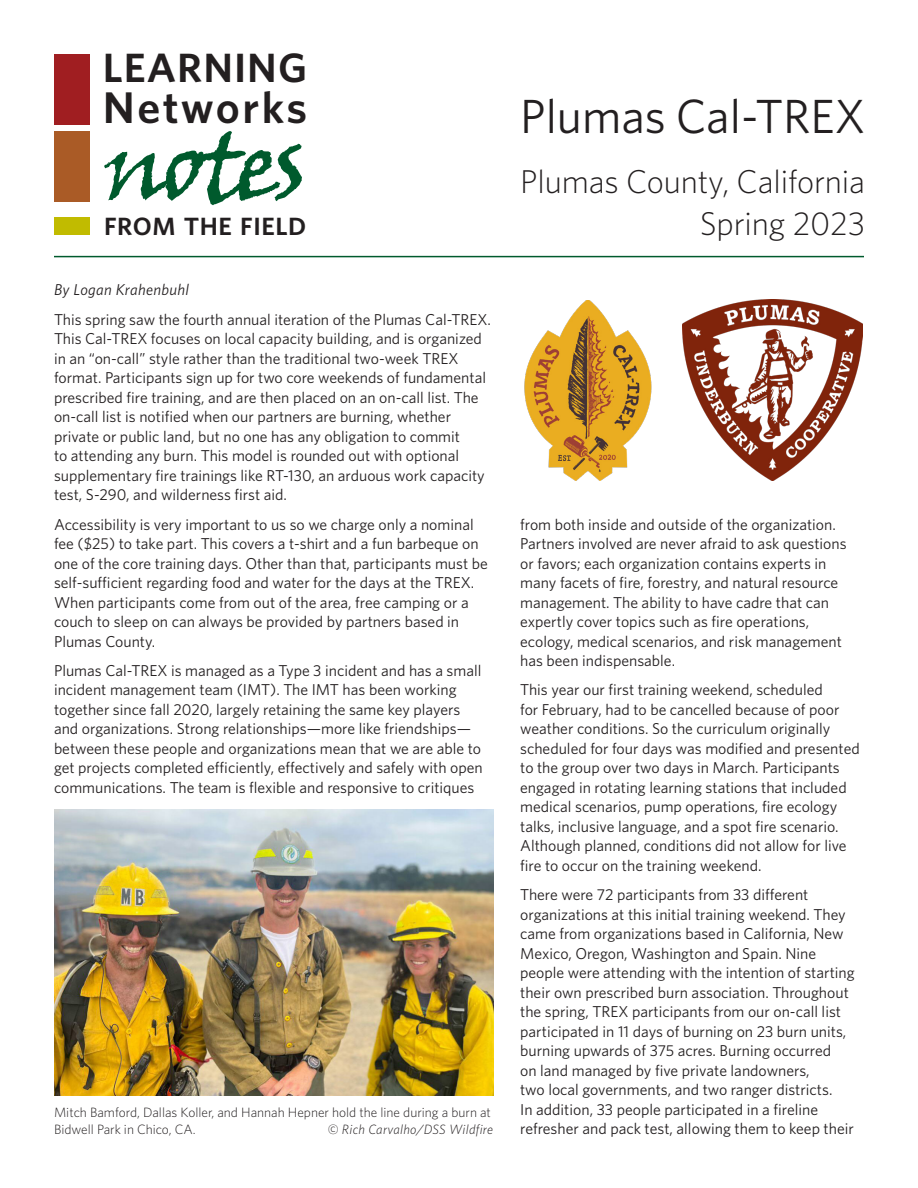
<style>
.page{position:relative;width:918px;height:1188px;background:#fff}
.page>*{position:absolute;margin:0;border:0;box-sizing:border-box;transform-origin:0 0}
.t1{font:99px "Viner Hand ITC";color:#005a2d}
.t2{font:48px "Whitney";color:#231f20}
.t3{font:600 44.4px "Whitney";letter-spacing:.055em;color:#231f20}
.t4{font:600 40.95px "Whitney";letter-spacing:.025em;color:#231f20}
.t5{font:300 33px/42px "Whitney";letter-spacing:-.005em;color:#231f20;text-align:right}
.t6{font:600 25.05px "Whitney";letter-spacing:.02em;color:#231f20}
.t7{font:15.75px/19.5px "Whitney";color:#231f20}
.t8{font:italic 15.75px "Whitney";letter-spacing:.02em;color:#231f20}
.t9{font:300 13.5px/17.2px "Whitney";color:#231f20}
.t10{font:italic 300 13.5px "Whitney";letter-spacing:.02em;color:#231f20}
.s1{font-style:normal}
</style>
<div class="page">
<hr style="left:54px;top:256px;width:810px;height:1px;background:#005a2d">
<div style="left:54px;top:54px;width:36px;height:70px;background:#a01e21"></div>
<div style="left:54px;top:131px;width:36px;height:71px;background:#aa5b26"></div>
<div style="left:54px;top:218px;width:36px;height:17px;background:#c1bb00"></div>
<img style="left:524px;top:300px;width:128px;height:180px">
<img style="left:54px;top:809px;width:439px;height:287px">
<img style="left:683px;top:300px;width:180px;height:180px">
<p class="t4" style="left:103px;top:41px;width:206px">LEARNING</p>
<p class="t3" style="left:103px;top:78px;width:206px">Networks</p>
<p class="t1" style="left:102px;top:105px;width:206px;rotate:-1deg">notes</p>
<p class="t6" style="left:104px;top:210px;width:204px">FROM THE FIELD</p>
<p class="t8" style="left:54px;top:279px;width:136px">By Logan Krahenbuhl</p>
<p class="t7" style="left:54px;top:309px;width:438px">This spring saw the fourth annual iteration of the Plumas Cal-TREX.<br>This Cal-TREX focuses on local capacity building, and is organized in an “on-call” style rather than the traditional two-week TREX format. Participants sign up for two core weekends of fundamental prescribed fire training, and are then placed on an on-call list. The on-call list is notified when our partners are burning, whether private or public land, but no one has any obligation to commit<br>to attending any burn. This model is rounded out with optional supplementary fire trainings like RT-130, an arduous work capacity test, S-290, and wilderness first aid.</p>
<p class="t7" style="left:54px;top:514px;width:435px">Accessibility is very important to us so we charge only a nominal fee ($25) to take part. This covers a t-shirt and a fun barbeque on one of the core training days. Other than that, participants must be self-sufficient regarding food and water for the days at the TREX.<br>When participants come from out of the area, free camping or a couch to sleep on can always be provided by partners based in Plumas County.</p>
<p class="t7" style="left:54px;top:660px;width:430px">Plumas Cal-TREX is managed as a Type 3 incident and has a small incident management team (IMT). The IMT has been working together since fall 2020, largely retaining the same key players and organizations. Strong relationships—more like friendships— between these people and organizations mean that we are able to get projects completed efficiently, effectively and safely with open communications. The team is flexible and responsive to critiques</p>
<p class="t9" style="left:54px;top:1103px;width:439px">Mitch Bamford, Dallas Koller, and Hannah Hepner hold the line during a burn at<br>Bidwell Park in Chico, CA.</p>
<p class="t10" style="left:328px;top:1120px;width:167px"><span class="s1">©</span> Rich Carvalho/DSS Wildfire</p>
<p class="t2" style="left:520px;top:84px;width:347px">Plumas Cal-TREX</p>
<p class="t5" style="left:520px;top:159px;width:347px">Plumas County, California<br>Spring 2023</p>
<p class="t7" style="left:520px;top:514px;width:328px">from both inside and outside of the organization.<br>Partners involved are never afraid to ask questions or favors; each organization contains experts in many facets of fire, forestry, and natural resource management. The ability to have cadre that can expertly cover topics such as fire operations, ecology, medical scenarios, and risk management has been indispensable.</p>
<p class="t7" style="left:520px;top:680px;width:341px">This year our first training weekend, scheduled<br>for February, had to be cancelled because of poor weather conditions. So the curriculum originally scheduled for four days was modified and presented to the group over two days in March. Participants engaged in rotating learning stations that included medical scenarios, pump operations, fire ecology talks, inclusive language, and a spot fire scenario.<br>Although planned, conditions did not allow for live fire to occur on the training weekend.</p>
<p class="t7" style="left:520px;top:884px;width:336px">There were 72 participants from 33 different organizations at this initial training weekend. They came from organizations based in California, New Mexico, Oregon, Washington and Spain. Nine people were attending with the intention of starting their own prescribed burn association. Throughout the spring, TREX participants from our on-call list participated in 11 days of burning on 23 burn units, burning upwards of 375 acres. Burning occurred<br>on land managed by five private landowners,<br>two local governments, and two ranger districts.<br>In addition, 33 people participated in a fireline refresher and pack test, allowing them to keep their</p>
</div>
